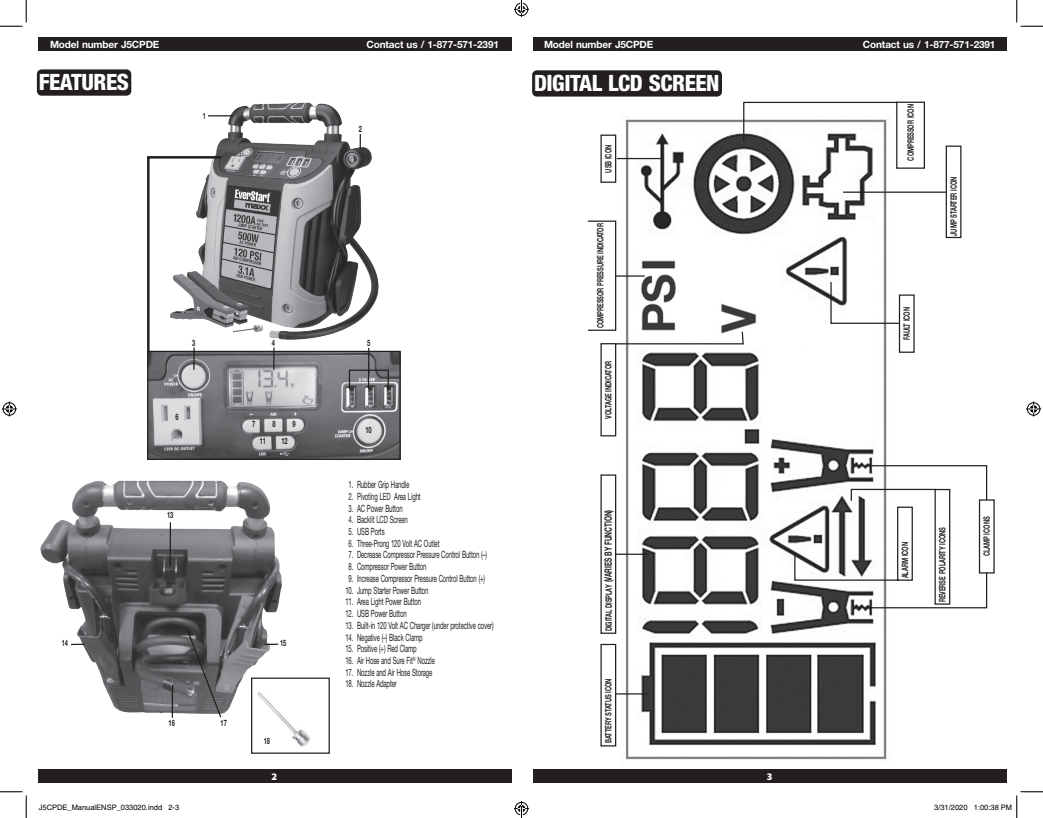
<style>
.page{position:relative;width:1043px;height:818px;background:#fff}
.page>*{position:absolute;margin:0;border:0;box-sizing:border-box;transform-origin:0 0}
.Main_Header{font:800 condensed 22.5px "Helvetica Neue LT Std";letter-spacing:-.02em;color:#fff}
.t1{font:10px "Helvetica Neue LT Std";letter-spacing:-.02em;color:#231f20;scale:.6 1}
.t2{font:700 10px "Helvetica Neue LT Std";letter-spacing:-.015em;color:#fff}
.Call_Outs{font:700 10px "Helvetica Neue LT Std";letter-spacing:-.015em;color:#231f20;scale:.65 1}
.t3{font:900 10px "Myriad Pro";color:#fff}
.Call_Outs-2{font:700 8.75px "Helvetica Neue LT Std";letter-spacing:-.015em;color:#231f20;scale:.65 1}
.t4{font:7.5px "Helvetica";color:#000}
.s1{font-size:8.75px}
</style>
<div class="page">
<div style="left:38px;top:769px;width:473px;height:14px;background:#231f20"></div>
<div style="left:532px;top:769px;width:474px;height:14px;background:#231f20"></div>
<div style="left:39px;top:72px;width:90px;height:22px;background:#231f20;border-radius:6px"></div>
<div style="left:37px;top:69px;width:94px;height:27px;border:4px solid #231f20;border-radius:3px"></div>
<img style="left:149px;top:353px;width:249px;height:105px">
<div style="left:147px;top:351px;width:253px;height:109px;border:1px solid #231f20"></div>
<img style="left:208px;top:102px;width:171px;height:238px">
<svg style="left:208px;top:115px;width:25px;height:1px"></svg>
<svg style="left:359px;top:134px;width:2px;height:15px"></svg>
<svg style="left:147px;top:155px;width:77px;height:199px"></svg>
<hr style="left:193px;top:347px;width:2px;height:23px;background:#231f20">
<svg style="left:273px;top:347px;width:1px;height:23px"></svg>
<svg style="left:348px;top:348px;width:41px;height:43px;background:#7c7d7f"></svg>
<img style="left:275px;top:713px;width:35px;height:34px">
<div style="left:251px;top:677px;width:79px;height:76px;border:1px solid #231f20"></div>
<img style="left:40px;top:480px;width:242px;height:233px">
<hr style="left:169px;top:522px;width:2px;height:44px;background:#231f20">
<svg style="left:71px;top:643px;width:14px;height:2px"></svg>
<svg style="left:264px;top:643px;width:14px;height:2px"></svg>
<hr style="left:172px;top:685px;width:1px;height:32px;background:#231f20">
<svg style="left:186px;top:628px;width:36px;height:90px;background:#67686a"></svg>
<div style="left:38px;top:38px;width:473px;height:13px;background:#231f20"></div>
<div style="left:532px;top:38px;width:474px;height:13px;background:#231f20"></div>
<div style="left:534px;top:72px;width:186px;height:23px;background:#231f20;border-radius:6px"></div>
<div style="left:532px;top:70px;width:190px;height:27px;border:4px solid #231f20;border-radius:3px"></div>
<img style="left:620px;top:116px;width:270px;height:644px">
<div style="left:600px;top:643px;width:16px;height:103px;border:1px solid #231f20"></div>
<hr style="left:615px;top:693px;width:33px;height:1px;background:#231f20">
<div style="left:600px;top:474px;width:16px;height:159px;border:1px solid #231f20"></div>
<hr style="left:615px;top:553px;width:33px;height:2px;background:#231f20">
<div style="left:868px;top:465px;width:119px;height:143px;border:1px solid #231f20"></div>
<svg style="left:793px;top:553px;width:107px;height:28px"></svg>
<div style="left:897px;top:506px;width:15px;height:74px;border:1px solid #231f20"></div>
<svg style="left:850px;top:488px;width:86px;height:14px"></svg>
<div style="left:934px;top:489px;width:16px;height:115px;border:1px solid #231f20"></div>
<div style="left:979px;top:500px;width:15px;height:73px;background:#fff"></div>
<div style="left:978px;top:499px;width:16px;height:74px;border:1px solid #231f20"></div>
<svg style="left:589px;top:220px;width:155px;height:125px"></svg>
<hr style="left:615px;top:275px;width:29px;height:2px;background:#231f20">
<div style="left:600px;top:134px;width:16px;height:49px;border:1px solid #231f20"></div>
<hr style="left:616px;top:158px;width:47px;height:1px;background:#231f20">
<svg style="left:742px;top:101px;width:156px;height:41px"></svg>
<div style="left:896px;top:102px;width:29px;height:67px;border:1px solid #231f20"></div>
<hr style="left:843px;top:191px;width:103px;height:2px;background:#231f20">
<div style="left:945px;top:145px;width:16px;height:93px;border:1px solid #231f20"></div>
<svg style="left:829px;top:281px;width:69px;height:43px"></svg>
<div style="left:898px;top:294px;width:16px;height:59px;border:1px solid #231f20"></div>
<div style="left:600px;top:343px;width:16px;height:93px;border:1px solid #231f20"></div>
<svg style="left:0;top:0;width:27px;height:27px"></svg>
<svg style="left:0;top:791px;width:27px;height:27px"></svg>
<svg style="left:1016px;top:0;width:26px;height:27px"></svg>
<svg style="left:2px;top:401px;width:15px;height:15px"></svg>
<svg style="left:1026px;top:401px;width:15px;height:15px"></svg>
<svg style="left:1016px;top:791px;width:26px;height:27px"></svg>
<svg style="left:514px;top:0;width:15px;height:17px"></svg>
<svg style="left:514px;top:801px;width:15px;height:17px"></svg>
<p class="t2" style="left:50px;top:38px;width:111px">Model number J5CPDE</p>
<p class="t2" style="left:366px;top:38px;width:134px">Contact us / 1-877-571-2391</p>
<p class="t2" style="left:544px;top:38px;width:111px">Model number J5CPDE</p>
<p class="t2" style="left:863px;top:38px;width:134px">Contact us / 1-877-571-2391</p>
<p class="Main_Header" style="left:534px;top:69px;width:187px">DIGITAL LCD SCREEN</p>
<p class="Main_Header" style="left:39px;top:68px;width:92px">FEATURES</p>
<p class="Call_Outs-2" style="left:203px;top:110px;width:6px">1</p>
<p class="Call_Outs-2" style="left:359px;top:123px;width:6px">2</p>
<p class="Call_Outs-2" style="left:192px;top:337px;width:6px">3</p>
<p class="Call_Outs-2" style="left:272px;top:337px;width:6px">4</p>
<p class="Call_Outs-2" style="left:367px;top:337px;width:6px">5</p>
<p class="Call_Outs-2" style="left:175px;top:411px;width:6px">6</p>
<p class="Call_Outs-2" style="left:252px;top:418px;width:6px">7</p>
<p class="Call_Outs-2" style="left:272px;top:418px;width:6px">8</p>
<p class="Call_Outs-2" style="left:292px;top:418px;width:6px">9</p>
<p class="Call_Outs-2" style="left:260px;top:435px;width:11px">11</p>
<p class="Call_Outs-2" style="left:281px;top:435px;width:11px">12</p>
<p class="Call_Outs-2" style="left:365px;top:424px;width:11px">10</p>
<p class="Call_Outs-2" style="left:167px;top:509px;width:11px">13</p>
<p class="Call_Outs-2" style="left:62px;top:637px;width:11px">14</p>
<p class="Call_Outs-2" style="left:280px;top:637px;width:11px">15</p>
<p class="Call_Outs-2" style="left:169px;top:717px;width:11px">16</p>
<p class="Call_Outs-2" style="left:221px;top:717px;width:11px">17</p>
<p class="Call_Outs-2" style="left:264px;top:735px;width:11px">18</p>
<p class="t1" style="left:348px;top:478px;width:103px">1. Rubber Grip Handle</p>
<p class="t1" style="left:348px;top:490px;width:122px">2. Pivoting LED Area Light</p>
<p class="t1" style="left:348px;top:502px;width:92px">3. AC Power Button</p>
<p class="t1" style="left:348px;top:514px;width:100px">4. Backlit LCD Screen</p>
<p class="t1" style="left:348px;top:525px;width:62px">5. USB Ports</p>
<p class="t1" style="left:348px;top:537px;width:153px">6. Three-Prong 120 Volt AC Outlet</p>
<p class="t1" style="left:348px;top:549px;width:232px">7. Decrease Compressor Pressure Control Button (–)</p>
<p class="t1" style="left:348px;top:560px;width:131px">8. Compressor Power Button</p>
<p class="t1" style="left:348px;top:572px;width:229px">9. Increase Compressor Pressure Control Button (+)</p>
<p class="t1" style="left:345px;top:584px;width:140px">10. Jump Starter Power Button</p>
<p class="t1" style="left:345px;top:595px;width:128px">11. Area Light Power Button</p>
<p class="t1" style="left:345px;top:607px;width:104px">12. USB Power Button</p>
<p class="t1" style="left:345px;top:619px;width:248px">13. Built-in 120 Volt AC Charger (under protective cover)</p>
<p class="t1" style="left:345px;top:631px;width:130px">14. Negative (–) Black Clamp</p>
<p class="t1" style="left:345px;top:642px;width:120px">15. Positive (+) Red Clamp</p>
<p class="t1" style="left:345px;top:654px;width:151px">16. Air Hose and Sure Fit<sup>®</sup> Nozzle</p>
<p class="t1" style="left:345px;top:666px;width:147px">17. Nozzle and Air Hose Storage</p>
<p class="t1" style="left:345px;top:677px;width:87px">18. Nozzle Adapter</p>
<p class="Call_Outs-2" style="left:603px;top:172px;width:44px;rotate:-90deg">USB ICON</p>
<p class="Call_Outs-2" style="left:595px;top:328px;width:163px;rotate:-90deg">COMPRESSOR PRESSURE INDICATOR</p>
<p class="Call_Outs-2" style="left:603px;top:418px;width:90px;rotate:-90deg">VOLTAGE INDICATOR</p>
<p class="Call_Outs" style="left:602px;top:631px;width:189px;rotate:-90deg"><span class="s1">DIGITAL DISPLAY</span> (VARIES BY FUNCTION)</p>
<p class="Call_Outs-2" style="left:603px;top:742px;width:100px;rotate:-90deg">BATTERY STATUS ICON</p>
<p class="t3" style="left:272px;top:769px;width:7px">2</p>
<p class="t3" style="left:767px;top:769px;width:7px">3</p>
<p class="Call_Outs-2" style="left:905px;top:161px;width:88px;rotate:-90deg">COMPRESSOR ICON</p>
<p class="Call_Outs-2" style="left:901px;top:340px;width:52px;rotate:-90deg">FAULT ICON</p>
<p class="Call_Outs-2" style="left:948px;top:236px;width:93px;rotate:-90deg">JUMP STARTER ICON</p>
<p class="Call_Outs-2" style="left:899px;top:578px;width:57px;rotate:-90deg">ALARM ICON</p>
<p class="Call_Outs-2" style="left:937px;top:602px;width:117px;rotate:-90deg">REVERSE POLARITY ICONS</p>
<p class="Call_Outs-2" style="left:981px;top:556px;width:63px;rotate:-90deg">CLAMP ICONS</p>
<p class="t4" style="left:39px;top:803px;width:142px">J5CPDE_ManualENSP_033020.indd 2-3</p>
<p class="t4" style="left:934px;top:803px;width:79px">3/31/2020 1:00:38 PM</p>
</div>
